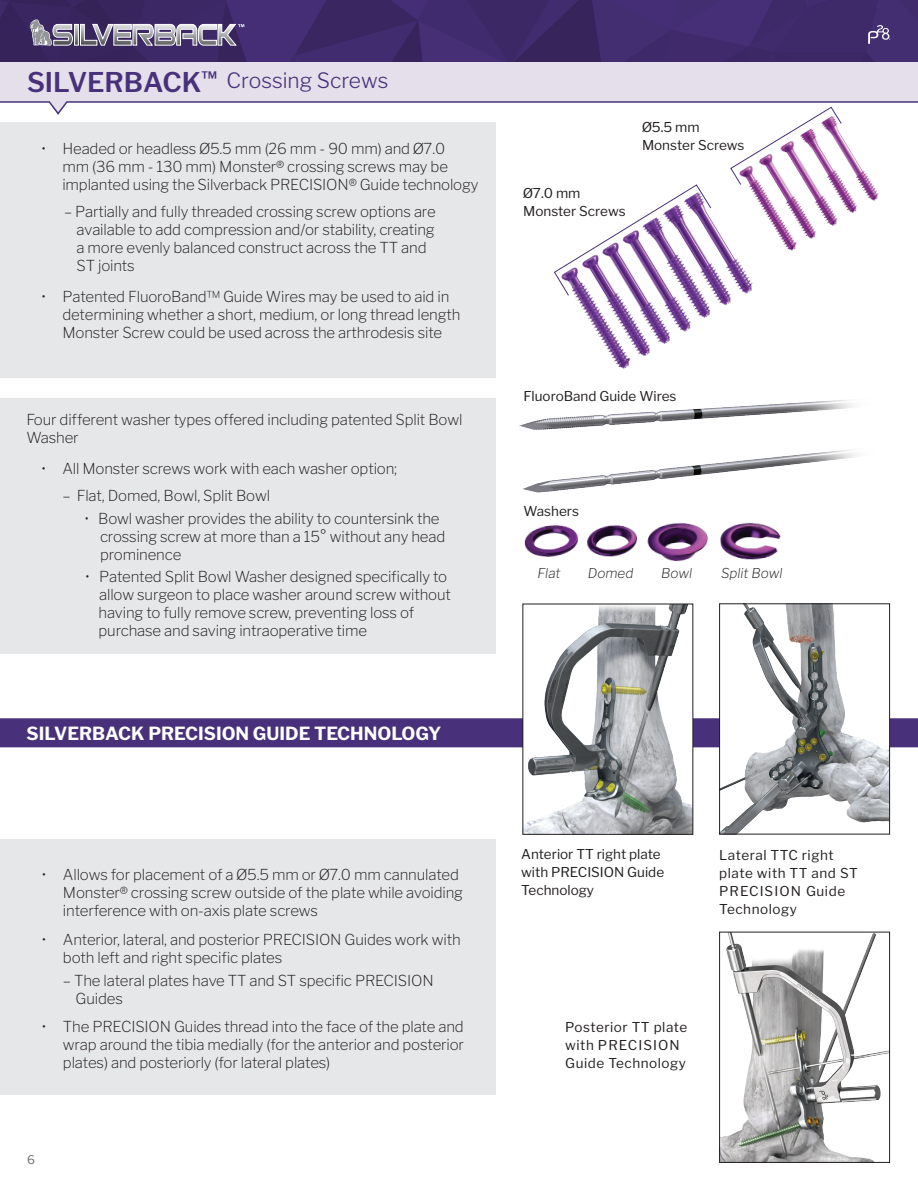
<style>
.page{position:relative;width:918px;height:1188px;background:#fff}
.page>*{position:absolute;margin:0;border:0;box-sizing:border-box;transform-origin:0 0}
.t1{font:600 27px "Libre Franklin";color:#48317a}
.t2{font:300 21px "Libre Franklin";color:#48317a}
.t3{font:700 18px "Libre Franklin";color:#fff}
.t4{font:200 15px/18px "Libre Franklin";letter-spacing:-.01em;color:#231f20}
.t5{font:13.5px/18px "Libre Franklin";color:#231f20}
.t6{font:13.5px/18px "Libre Franklin";letter-spacing:.04em;color:#231f20}
.t7{font:italic 200 13.5px "Libre Franklin";color:#231f20}
.t8{font:12px "Libre Franklin";color:#6c6d70}
</style>
<div class="page">
<div style="left:0;top:61px;width:918px;height:39px;background:#e4dfea"></div>
<img style="left:0;top:0;width:918px;height:61px">
<svg style="left:30px;top:20px;width:214px;height:26px;background:#867e99"></svg>
<svg style="left:868px;top:25px;width:22px;height:19px"></svg>
<div style="left:0;top:122px;width:496px;height:256px;background:#e6e7e9"></div>
<div style="left:0;top:398px;width:496px;height:256px;background:#e6e7e9"></div>
<div style="left:0;top:839px;width:496px;height:256px;background:#e6e7e9"></div>
<img style="left:519px;top:400px;width:338px;height:93px">
<img style="left:524px;top:522px;width:257px;height:40px">
<img style="left:575px;top:296px;width:156px;height:73px">
<svg style="left:0;top:100px;width:918px;height:196px"></svg>
<div style="left:0;top:718px;width:918px;height:29px;background:#48317a"></div>
<img style="left:524px;top:606px;width:167px;height:227px">
<div style="left:522px;top:604px;width:171px;height:231px;border:1px solid #231f20"></div>
<img style="left:721px;top:605px;width:167px;height:228px">
<div style="left:719px;top:603px;width:171px;height:232px;border:1px solid #231f20"></div>
<img style="left:721px;top:934px;width:167px;height:227px">
<div style="left:719px;top:932px;width:171px;height:231px;border:1px solid #231f20"></div>
<h1 class="t1" style="left:27px;top:66px;width:191px">SILVERBACK<sup>™</sup></h1>
<h2 class="t2" style="left:226px;top:68px;width:163px">Crossing Screws</h2>
<p class="t4" style="left:62px;top:139px;width:418px;text-indent:-21px">• Headed or headless Ø5.5 mm (26 mm - 90 mm) and Ø7.0<br>mm (36 mm - 130 mm) Monster® crossing screws may be implanted using the Silverback PRECISION® Guide technology</p>
<p class="t4" style="left:77px;top:202px;width:361px;text-indent:-13px">– Partially and fully threaded crossing screw options are available to add compression and/or stability, creating a more evenly balanced construct across the TT and ST joints</p>
<p class="t4" style="left:62px;top:288px;width:399px;text-indent:-21px">• Patented FluoroBand™ Guide Wires may be used to aid in determining whether a short, medium, or long thread length<br>Monster Screw could be used across the arthrodesis site</p>
<p class="t4" style="left:26px;top:411px;width:438px">Four different washer types offered including patented Split Bowl<br>Washer</p>
<p class="t4" style="left:41px;top:460px;width:358px">• All Monster screws work with each washer option;</p>
<p class="t4" style="left:98px;top:485px;width:343px;line-height:22.5px;text-indent:-36px">– Flat, Domed, Bowl, Split Bowl<br>Bowl washer provides the ability to countersink the</p>
<p class="t4" style="left:100px;top:528px;width:347px">crossing screw at more than a 15° without any head prominence</p>
<p class="t4" style="left:99px;top:568px;width:354px">Patented Split Bowl Washer designed specifically to allow surgeon to place washer around screw without having to fully remove screw, preventing loss of purchase and saving intraoperative time</p>
<p class="t3" style="left:27px;top:723px;width:416px">SILVERBACK PRECISION GUIDE TECHNOLOGY</p>
<p class="t4" style="left:63px;top:866px;width:402px;text-indent:-21px">• Allows for placement of a Ø5.5 mm or Ø7.0 mm cannulated<br>Monster® crossing screw outside of the plate while avoiding interference with on-axis plate screws</p>
<p class="t4" style="left:63px;top:931px;width:399px;text-indent:-21px">• Anterior, lateral, and posterior PRECISION Guides work with both left and right specific plates</p>
<p class="t4" style="left:76px;top:971px;width:360px;text-indent:-13px">– The lateral plates have TT and ST specific PRECISION<br>Guides</p>
<p class="t4" style="left:63px;top:1018px;width:402px;text-align:justify;text-indent:-21px">• The PRECISION Guides thread into the face of the plate and wrap around the tibia medially (for the anterior and posterior plates) and posteriorly (for lateral plates)</p>
<p class="t8" style="left:27px;top:1152px;width:9px">6</p>
<p class="t5" style="left:523px;top:185px;width:104px">Ø7.0 mm<br>Monster Screws</p>
<p class="t5" style="left:642px;top:118px;width:104px">Ø5.5 mm<br>Monster Screws</p>
<p class="t5" style="left:524px;top:388px;width:154px">FluoroBand Guide Wires</p>
<p class="t5" style="left:524px;top:502px;width:57px">Washers</p>
<p class="t7" style="left:537px;top:565px;width:25px">Flat</p>
<p class="t7" style="left:588px;top:565px;width:47px">Domed</p>
<p class="t7" style="left:661px;top:565px;width:33px">Bowl</p>
<p class="t7" style="left:721px;top:565px;width:63px">Split Bowl</p>
<p class="t5" style="left:521px;top:845px;width:144px">Anterior TT right plate with PRECISION Guide<br>Technology</p>
<p class="t6" style="left:719px;top:846px;width:140px">Lateral TTC right plate with TT and ST<br>PRECISION Guide<br>Technology</p>
<p class="t6" style="left:565px;top:1018px;width:124px">Posterior TT plate with PRECISION<br>Guide Technology</p>
</div>
